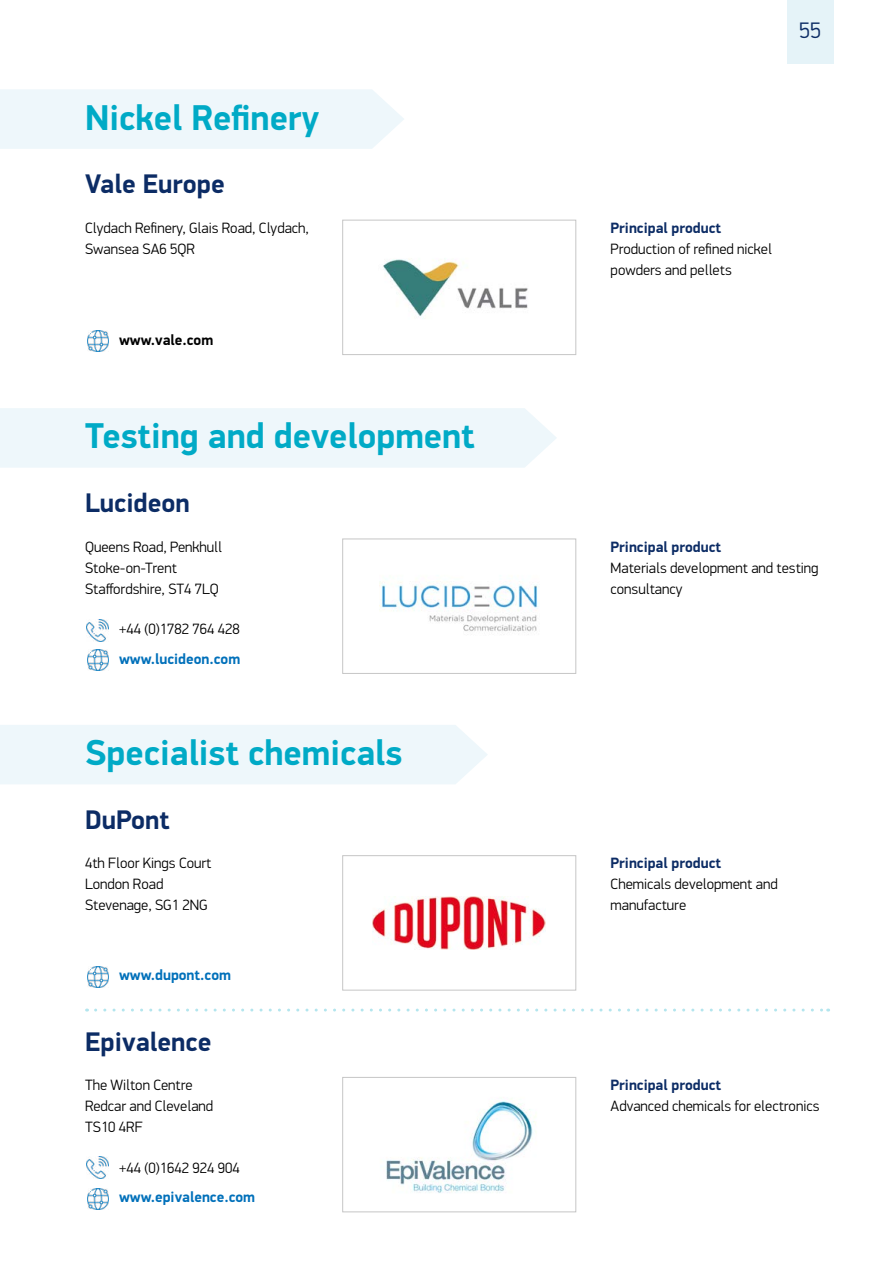
<style>
.page{position:relative;width:893px;height:1263px;background:#fff}
.page>*{position:absolute;margin:0;border:0;box-sizing:border-box;transform-origin:0 0}
.t1{font:700 36px "PF Din Display Pro";color:#00aac6}
.t2{font:700 27px "PF Din Display Pro";color:#0c2c65}
.t3{font:300 22.5px "PF Din Display Pro";color:#0c2c65}
.t4{font:300 15px/21px "PF Din Display Pro";color:#000}
.t5{font:700 15px "PF Din Display Pro";color:#0c2c65}
.t6{font:700 15px "PF Din Display Pro";color:#0070ba}
.t7{font:700 15px "PF Din Display Pro";color:#000}
</style>
<div class="page">
<div style="left:787px;top:0;width:46px;height:64px;background:#e5f3f8"></div>
<div style="left:0;top:89px;width:404px;height:60px;background:#eef7fb"></div>
<img style="left:383px;top:259px;width:145px;height:60px">
<div style="left:342px;top:220px;width:234px;height:135px;border:1px solid #c6c6c6"></div>
<img style="left:87px;top:331px;width:21px;height:21px">
<img style="left:87px;top:1156px;width:22px;height:22px">
<img style="left:87px;top:1188px;width:21px;height:21px">
<img style="left:386px;top:1099px;width:150px;height:94px">
<div style="left:342px;top:1077px;width:234px;height:135px;border:1px solid #c6c6c6"></div>
<div style="left:0;top:725px;width:488px;height:59px;background:#eef7fb"></div>
<img style="left:87px;top:966px;width:21px;height:22px">
<img style="left:373px;top:896px;width:173px;height:53px">
<div style="left:342px;top:855px;width:234px;height:135px;border:1px solid #c6c6c6"></div>
<div style="left:0;top:408px;width:557px;height:60px;background:#eef7fb"></div>
<img style="left:379px;top:582px;width:160px;height:53px">
<div style="left:342px;top:539px;width:234px;height:135px;border:1px solid #c6c6c6"></div>
<img style="left:87px;top:620px;width:22px;height:22px">
<img style="left:87px;top:649px;width:21px;height:22px">
<svg style="left:96px;top:1008px;width:733px;height:3px"></svg>
<h1 class="t1" style="left:85px;top:95px;width:236px">Nickel Refinery</h1>
<h2 class="t2" style="left:85px;top:168px;width:141px">Vale Europe</h2>
<p class="t4" style="left:85px;top:217px;width:225px">Clydach Refinery, Glais Road, Clydach,<br>Swansea SA6 5QR</p>
<p class="t7" style="left:119px;top:331px;width:96px">www.vale.com</p>
<h1 class="t1" style="left:85px;top:414px;width:391px">Testing and development</h1>
<h2 class="t2" style="left:85px;top:486px;width:106px">Lucideon</h2>
<p class="t4" style="left:85px;top:536px;width:139px">Queens Road, Penkhull<br>Stoke-on-Trent<br>Staffordshire, ST4 7LQ</p>
<p class="t4" style="left:119px;top:619px;width:122px">+44 (0)1782 764 428</p>
<p class="t6" style="left:119px;top:649px;width:123px">www.lucideon.com</p>
<h1 class="t1" style="left:85px;top:731px;width:319px">Specialist chemicals</h1>
<h2 class="t2" style="left:85px;top:803px;width:86px">DuPont</h2>
<p class="t4" style="left:85px;top:853px;width:128px">4th Floor Kings Court<br>London Road<br>Stevenage, SG1 2NG</p>
<p class="t6" style="left:119px;top:966px;width:113px">www.dupont.com</p>
<h2 class="t2" style="left:85px;top:1025px;width:128px">Epivalence</h2>
<p class="t4" style="left:85px;top:1074px;width:130px">The Wilton Centre<br>Redcar and Cleveland<br>TS10 4RF</p>
<p class="t4" style="left:119px;top:1157px;width:122px">+44 (0)1642 924 904</p>
<p class="t6" style="left:119px;top:1188px;width:138px">www.epivalence.com</p>
<h3 class="t3" style="left:799px;top:18px;width:23px">55</h3>
<p class="t5" style="left:611px;top:218px;width:112px">Principal product</p>
<p class="t4" style="left:611px;top:238px;width:163px">Production of refined nickel powders and pellets</p>
<p class="t5" style="left:611px;top:537px;width:112px">Principal product</p>
<p class="t4" style="left:611px;top:557px;width:209px">Materials development and testing consultancy</p>
<p class="t5" style="left:611px;top:854px;width:112px">Principal product</p>
<p class="t4" style="left:611px;top:874px;width:169px">Chemicals development and manufacture</p>
<p class="t5" style="left:611px;top:1076px;width:112px">Principal product</p>
<p class="t4" style="left:611px;top:1095px;width:210px">Advanced chemicals for electronics</p>
</div>
